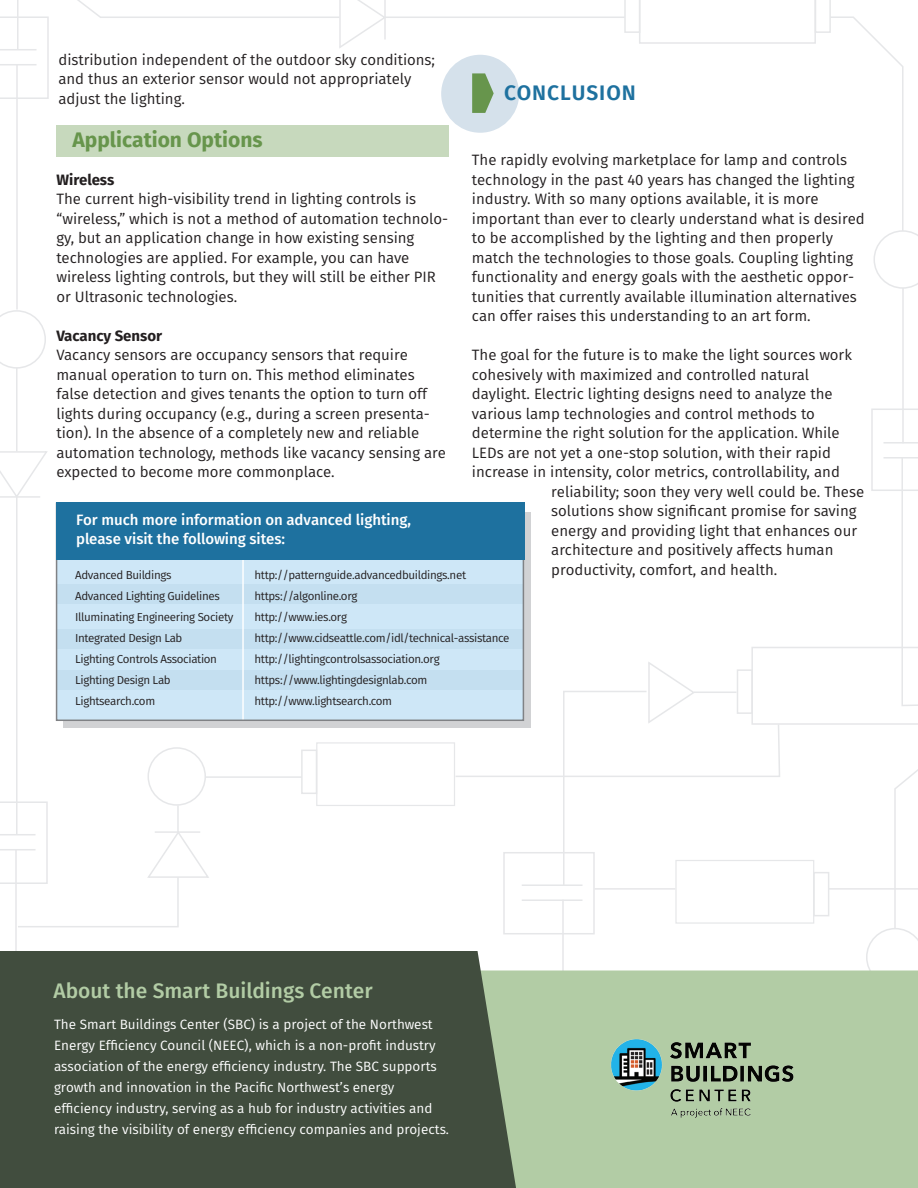
<style>
.page{position:relative;width:918px;height:1188px;background:#fff}
.page>*{position:absolute;margin:0;border:0;box-sizing:border-box;transform-origin:0 0}
.t1{font:500 21px "Fira Sans";color:#b2cca5}
.t2{font:700 21px "Fira Sans";color:#67954c}
.t3{font:600 21px "Fira Sans";letter-spacing:.045em;color:#1e719f}
.t4{font:15px/19.5px "Fira Sans";color:#231f20}
.t5{font:500 15px/19.5px "Fira Sans";letter-spacing:-.005em;color:#fff}
.t6{font:700 15px "Fira Sans";letter-spacing:-.005em;color:#231f20}
.t7{font:13.5px/21px "Fira Sans";color:#fff}
.t8{font:11.55px/21px "Fira Sans";letter-spacing:-.03em;color:#231f20}
</style>
<div class="page">
<hr style="left:902px;top:288px;width:2px;height:155px;background:#e6e7e9">
<hr style="left:16px;top:368px;width:2px;height:83px;background:#e6e7e9">
<svg style="left:0;top:310px;width:46px;height:59px"></svg>
<hr style="left:16px;top:497px;width:2px;height:338px;background:#e6e7e9">
<hr style="left:15px;top:849px;width:2px;height:221px;background:#e6e7e9">
<svg style="left:0;top:450px;width:48px;height:49px"></svg>
<hr style="left:385px;top:17px;width:240px;height:1px;background:#e6e7e9">
<svg style="left:624px;top:0;width:294px;height:289px"></svg>
<svg style="left:0;top:0;width:387px;height:99px"></svg>
<hr style="left:16px;top:64px;width:2px;height:246px;background:#e6e7e9">
<hr style="left:205px;top:776px;width:97px;height:2px;background:#e6e7e9">
<svg style="left:0;top:801px;width:209px;height:127px"></svg>
<div style="left:316px;top:742px;width:139px;height:64px;border:1px solid #e6e7e9"></div>
<div style="left:301px;top:750px;width:16px;height:44px;border:1px solid #e6e7e9"></div>
<div style="left:147px;top:747px;width:59px;height:59px;border:2px solid #e6e7e9;border-radius:50%"></div>
<svg style="left:454px;top:409px;width:464px;height:562px"></svg>
<hr style="left:522px;top:899px;width:61px;height:2px;background:#e6e7e9">
<div style="left:503px;top:852px;width:92px;height:82px;border:2px solid #e6e7e9"></div>
<hr style="left:562px;top:900px;width:2px;height:245px;background:#e6e7e9">
<div style="left:675px;top:860px;width:139px;height:64px;border:1px solid #e6e7e9"></div>
<div style="left:813px;top:872px;width:16px;height:44px;border:1px solid #e6e7e9"></div>
<div style="left:441px;top:55px;width:78px;height:78px;background:#d5e1eb;border-radius:50%"></div>
<svg style="left:472px;top:73px;width:22px;height:40px"></svg>
<div style="left:56px;top:125px;width:393px;height:32px;background:#c7d9bd"></div>
<div style="left:516px;top:971px;width:402px;height:217px;background:#b2cca5"></div>
<div style="left:0;top:951px;width:516px;height:237px;background:#414d3e"></div>
<img style="left:597px;top:1026px;width:212px;height:101px">
<div style="left:64px;top:512px;width:467px;height:216px;background:#d1d2d4"></div>
<div style="left:57px;top:508px;width:466px;height:212px;background:#cee7f7"></div>
<div style="left:57px;top:585px;width:466px;height:19px;background:#c4dff0"></div>
<div style="left:57px;top:630px;width:466px;height:19px;background:#c4dff0"></div>
<div style="left:57px;top:670px;width:466px;height:20px;background:#c4dff0"></div>
<hr style="left:242px;top:518px;width:2px;height:202px;background:#fff">
<div style="left:56px;top:502px;width:468px;height:219px;border:2px solid #808285"></div>
<div style="left:56px;top:502px;width:468px;height:58px;background:#1e719f"></div>
<p class="t4" style="left:58px;top:49px;width:378px">distribution independent of the outdoor sky conditions; and thus an exterior sensor would not appropriately adjust the lighting.</p>
<h1 class="t2" style="left:72px;top:122px;width:192px">Application Options</h1>
<p class="t6" style="left:57px;top:167px;width:59px">Wireless</p>
<p class="t4" style="left:57px;top:189px;width:393px">The current high-visibility trend in lighting controls is “wireless,” which is not a method of automation technolo&shy;gy, but an application change in how existing sensing technologies are applied. For example, you can have wireless lighting controls, but they will still be either PIR or Ultrasonic technologies.</p>
<p class="t6" style="left:57px;top:323px;width:107px">Vacancy Sensor</p>
<p class="t4" style="left:57px;top:345px;width:391px">Vacancy sensors are occupancy sensors that require manual operation to turn on. This method eliminates false detection and gives tenants the option to turn off lights during occupancy (e.g., during a screen presenta&shy;tion). In the absence of a completely new and reliable automation technology, methods like vacancy sensing are expected to become more commonplace.</p>
<h1 class="t3" style="left:504px;top:75px;width:133px">CONCLUSION</h1>
<p class="t4" style="left:472px;top:150px;width:394px">The rapidly evolving marketplace for lamp and controls technology in the past 40 years has changed the lighting industry. With so many options available, it is more important than ever to clearly understand what is desired to be accomplished by the lighting and then properly match the technologies to those goals. Coupling lighting functionality and energy goals with the aesthetic oppor&shy;tunities that currently available illumination alternatives can offer raises this understanding to an art form.</p>
<p class="t4" style="left:472px;top:345px;width:382px">The goal for the future is to make the light sources work</p>
<p class="t4" style="left:472px;top:364px;width:339px">cohesively with maximized and controlled natural</p>
<p class="t4" style="left:472px;top:384px;width:362px">daylight. Electric lighting designs need to analyze the</p>
<p class="t4" style="left:472px;top:403px;width:344px">various lamp technologies and control methods to</p>
<p class="t4" style="left:472px;top:423px;width:369px">determine the right solution for the application. While</p>
<p class="t4" style="left:472px;top:442px;width:361px">LEDs are not yet a one-stop solution, with their rapid</p>
<p class="t4" style="left:472px;top:462px;width:370px">increase in intensity, color metrics, controllability, and</p>
<p class="t4" style="left:551px;top:481px;width:314px">reliability; soon they very well could be. These</p>
<p class="t4" style="left:551px;top:501px;width:307px">solutions show significant promise for saving</p>
<p class="t4" style="left:551px;top:520px;width:307px">energy and providing light that enhances our</p>
<p class="t4" style="left:551px;top:540px;width:284px">architecture and positively affects human</p>
<p class="t4" style="left:551px;top:559px;width:228px">productivity, comfort, and health.</p>
<p class="t5" style="left:76px;top:509px;width:336px">For much more information on advanced lighting, please visit the following sites:</p>
<p class="t8" style="left:75px;top:564px;width:160px">Advanced Buildings<br>Advanced Lighting Guidelines<br>Illuminating Engineering Society<br>Integrated Design Lab<br>Lighting Controls Association<br>Lighting Design Lab<br>Lightsearch.com</p>
<p class="t8" style="left:255px;top:564px;width:257px">http://patternguide.advancedbuildings.net https://algonline.org<br>http://www.ies.org http://www.cidseattle.com/idl/technical-assistance http://lightingcontrolsassociation.org https://www.lightingdesignlab.com http://www.lightsearch.com</p>
<h1 class="t1" style="left:54px;top:974px;width:321px">About the Smart Buildings Center</h1>
<p class="t7" style="left:54px;top:1013px;width:397px">The Smart Buildings Center (SBC) is a project of the Northwest Energy Efficiency Council (NEEC), which is a non-profit industry association of the energy efficiency industry. The SBC supports growth and innovation in the Pacific Northwest’s energy efficiency industry, serving as a hub for industry activities and raising the visibility of energy efficiency companies and projects.</p>
</div>
